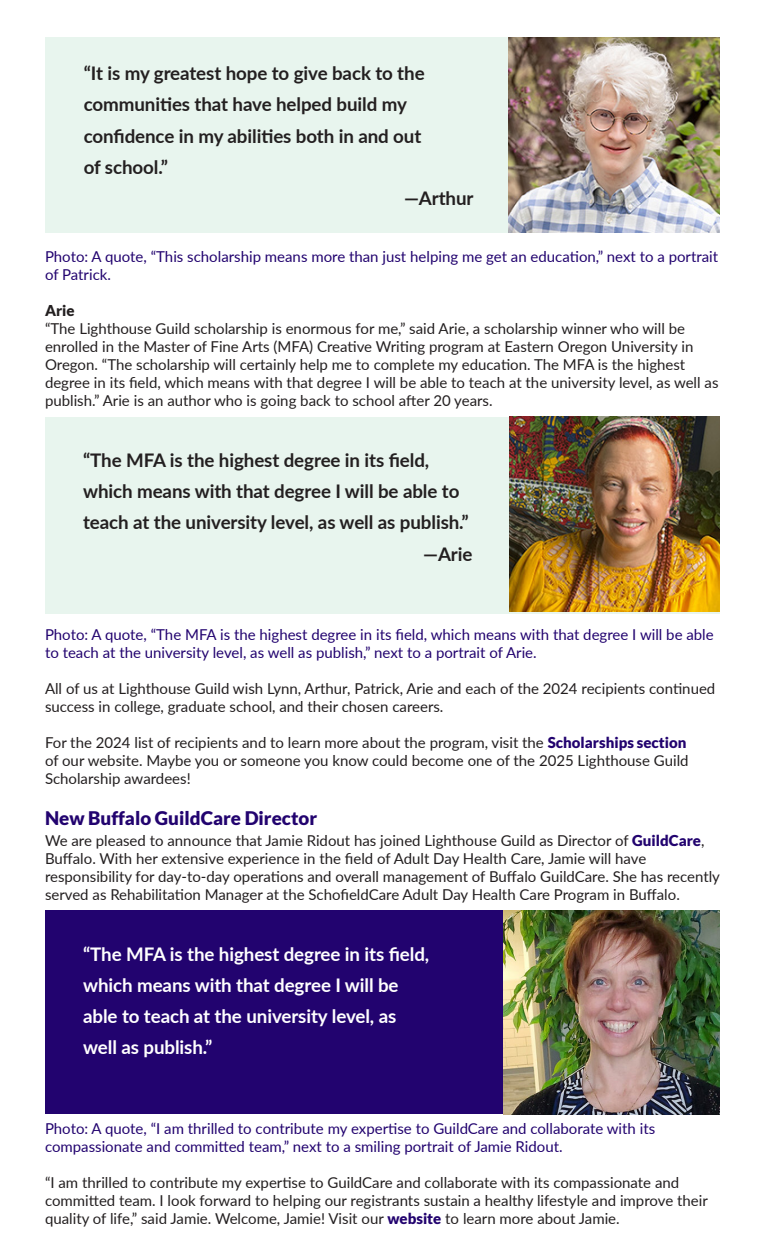
<style>
.page{position:relative;width:765px;height:1260px;background:#fff}
.page>*{position:absolute;margin:0;border:0;box-sizing:border-box;transform-origin:0 0}
.t1{font:700 18.75px "Lato";letter-spacing:-.005em;color:#231f20}
.t2{font:700 18.75px/31.2px "Lato";letter-spacing:-.005em;color:#fff}
.t3{font:900 18.75px "Lato";color:#22036f}
.t4{font:15px/18px "Lato";color:#231f20}
.t5{font:15px/18px "Lato";color:#22036f}
.t6{font:900 15px "Lato";color:#231f20}
.s1{font-weight:900;color:#22036f}
</style>
<div class="page">
<div style="left:46px;top:38px;width:674px;height:195px;background:#e8f5ee"></div>
<img style="left:508px;top:38px;width:212px;height:194px">
<div style="left:45px;top:417px;width:674px;height:196px;background:#e8f5ee"></div>
<img style="left:509px;top:417px;width:211px;height:194px">
<div style="left:45px;top:910px;width:674px;height:204px;background:#22036f"></div>
<img style="left:503px;top:910px;width:216px;height:204px">
<p class="t1" style="left:84px;top:60px;width:342px">“It is my greatest hope to give back to the</p>
<p class="t1" style="left:84px;top:91px;width:325px">communities that have helped build my</p>
<p class="t1" style="left:84px;top:122px;width:339px">confidence in my abilities both in and out</p>
<p class="t1" style="left:84px;top:153px;width:86px">of school.”</p>
<p class="t1" style="left:404px;top:185px;width:71px">—Arthur</p>
<p class="t5" style="left:45px;top:247px;width:675px">Photo: A quote, “This scholarship means more than just helping me get an education,” next to a portrait of Patrick.</p>
<p class="t6" style="left:45px;top:302px;width:31px">Arie</p>
<p class="t4" style="left:45px;top:319px;width:675px">“The Lighthouse Guild scholarship is enormous for me,” said Arie, a scholarship winner who will be enrolled in the Master of Fine Arts (MFA) Creative Writing program at Eastern Oregon University in Oregon. “The scholarship will certainly help me to complete my education. The MFA is the highest degree in its field, which means with that degree I will be able to teach at the university level, as well as publish.” Arie is an author who is going back to school after 20 years.</p>
<p class="t1" style="left:83px;top:446px;width:348px">“The MFA is the highest degree in its field,</p>
<p class="t1" style="left:83px;top:478px;width:378px">which means with that degree I will be able to</p>
<p class="t1" style="left:83px;top:509px;width:387px">teach at the university level, as well as publish.”</p>
<p class="t1" style="left:423px;top:540px;width:51px">—Arie</p>
<p class="t5" style="left:45px;top:625px;width:670px">Photo: A quote, “The MFA is the highest degree in its field, which means with that degree I will be able to teach at the university level, as well as publish,” next to a portrait of Arie.</p>
<p class="t4" style="left:45px;top:679px;width:672px">All of us at Lighthouse Guild wish Lynn, Arthur, Patrick, Arie and each of the 2024 recipients continued success in college, graduate school, and their chosen careers.</p>
<p class="t4" style="left:45px;top:733px;width:645px">For the 2024 list of recipients and to learn more about the program, visit the <span class="s1">Scholarships section </span>of our website. Maybe you or someone you know could become one of the 2025 Lighthouse Guild<br>Scholarship awardees!</p>
<p class="t3" style="left:45px;top:807px;width:274px">New Buffalo GuildCare Director</p>
<p class="t4" style="left:45px;top:831px;width:676px">We are pleased to announce that Jamie Ridout has joined Lighthouse Guild as Director of <span class="s1">GuildCare</span>, Buffalo. With her extensive experience in the field of Adult Day Health Care, Jamie will have responsibility for day-to-day operations and overall management of Buffalo GuildCare. She has recently served as Rehabilitation Manager at the SchofieldCare Adult Day Health Care Program in Buffalo.</p>
<p class="t2" style="left:83px;top:937px;width:348px">“The MFA is the highest degree in its field, which means with that degree I will be able to teach at the university level, as well as publish.”</p>
<p class="t5" style="left:45px;top:1119px;width:612px">Photo: A quote, “I am thrilled to contribute my expertise to GuildCare and collaborate with its compassionate and committed team,” next to a smiling portrait of Jamie Ridout.</p>
<p class="t4" style="left:45px;top:1173px;width:664px">“I am thrilled to contribute my expertise to GuildCare and collaborate with its compassionate and committed team. I look forward to helping our registrants sustain a healthy lifestyle and improve their quality of life,” said Jamie. Welcome, Jamie! Visit our <span class="s1">website</span> to learn more about Jamie.</p>
</div>
